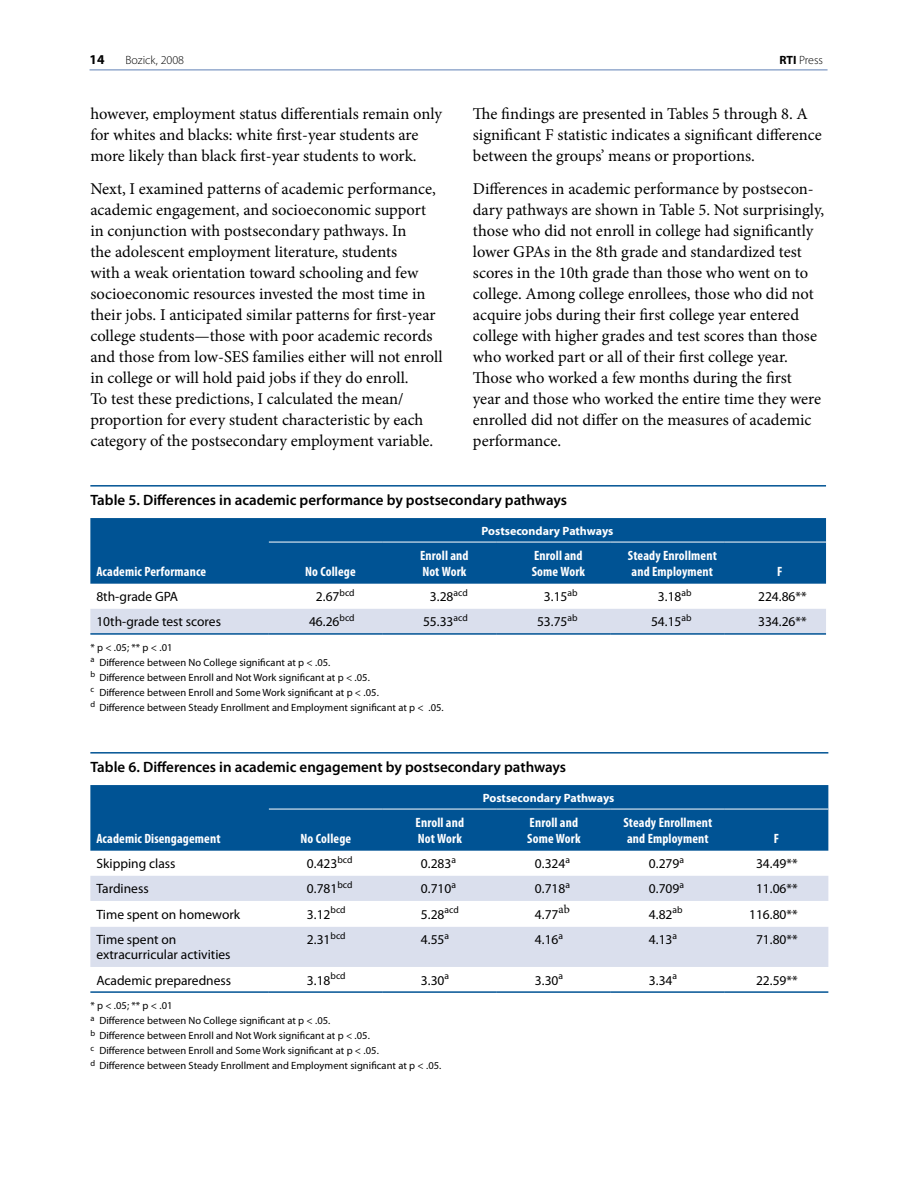
<style>
.page{position:relative;width:918px;height:1188px;background:#fff}
.page>*{position:absolute;margin:0;border:0;box-sizing:border-box;transform-origin:0 0}
.t1{font:16.5px/21px "Minion Pro";color:#000}
.t2{font:600 15px "Myriad Pro";color:#000}
.t3{font:13.5px/15px "Myriad Pro";color:#000}
.t4{font:700 condensed 13.5px/16.5px "Myriad Pro";letter-spacing:.01em;color:#fff}
.t5{font:700 13.5px "Myriad Pro";color:#000}
.t6{font:700 12px "Myriad Pro";color:#fff}
.t7{font:300 12px "Myriad Pro";color:#000}
.t8{font:12px "Minion Pro";color:#000}
.t9{font:10.5px/15px "Myriad Pro";letter-spacing:.005em;color:#000}
.s1{font-weight:700}
</style>
<div class="page">
<hr style="left:90px;top:70px;width:738px;height:1px;background:#6081b6">
<div style="left:90px;top:518px;width:736px;height:66px;background:#005394"></div>
<div style="left:90px;top:609px;width:736px;height:24px;background:#dadfed"></div>
<hr style="left:269px;top:542px;width:114px;height:1px;background:#fff">
<hr style="left:383px;top:542px;width:114px;height:1px;background:#fff">
<hr style="left:497px;top:542px;width:114px;height:1px;background:#fff">
<hr style="left:611px;top:542px;width:114px;height:1px;background:#fff">
<hr style="left:725px;top:542px;width:101px;height:1px;background:#fff">
<hr style="left:90px;top:633px;width:179px;height:2px;background:#005394">
<hr style="left:269px;top:633px;width:114px;height:2px;background:#005394">
<hr style="left:383px;top:633px;width:114px;height:2px;background:#005394">
<hr style="left:497px;top:633px;width:114px;height:2px;background:#005394">
<hr style="left:611px;top:633px;width:114px;height:2px;background:#005394">
<hr style="left:725px;top:633px;width:101px;height:2px;background:#005394">
<hr style="left:90px;top:485px;width:736px;height:2px;background:#005394">
<div style="left:90px;top:785px;width:738px;height:66px;background:#005394"></div>
<svg style="left:90px;top:876px;width:738px;height:91px;fill:#dadfed"></svg>
<hr style="left:269px;top:809px;width:114px;height:1px;background:#fff">
<hr style="left:383px;top:809px;width:114px;height:1px;background:#fff">
<hr style="left:497px;top:809px;width:114px;height:1px;background:#fff">
<hr style="left:611px;top:809px;width:114px;height:1px;background:#fff">
<hr style="left:725px;top:809px;width:103px;height:1px;background:#fff">
<hr style="left:90px;top:991px;width:179px;height:2px;background:#005394">
<hr style="left:269px;top:991px;width:114px;height:2px;background:#005394">
<hr style="left:383px;top:991px;width:114px;height:2px;background:#005394">
<hr style="left:497px;top:991px;width:114px;height:2px;background:#005394">
<hr style="left:611px;top:991px;width:114px;height:2px;background:#005394">
<hr style="left:725px;top:991px;width:103px;height:2px;background:#005394">
<hr style="left:90px;top:752px;width:738px;height:2px;background:#005394">
<p class="t5" style="left:90px;top:50px;width:16px">14</p>
<p class="t7" style="left:126px;top:52px;width:60px">Bozick, 2008</p>
<p class="t7" style="left:779px;top:52px;width:45px"><span class="s1">RTI</span> Press</p>
<p class="t1" style="left:90px;top:104px;width:353px">however, employment status differentials remain only for whites and blacks: white first-year students are more likely than black first-year students to work.</p>
<p class="t1" style="left:90px;top:179px;width:354px">Next, I examined patterns of academic performance, academic engagement, and socioeconomic support in conjunction with postsecondary pathways. In<br>the adolescent employment literature, students<br>with a weak orientation toward schooling and few socioeconomic resources invested the most time in their jobs. I anticipated similar patterns for first-year college students—those with poor academic records and those from low-SES families either will not enroll in college or will hold paid jobs if they do enroll.<br>To test these predictions, I calculated the mean/ proportion for every student characteristic by each category of the postsecondary employment variable.</p>
<p class="t1" style="left:473px;top:104px;width:350px">The findings are presented in Tables 5 through 8. A significant F statistic indicates a significant difference between the groups’ means or proportions.</p>
<p class="t1" style="left:473px;top:179px;width:353px">Differences in academic performance by post-secon&shy;dary pathways are shown in Table 5. Not surprisingly, those who did not enroll in college had significantly lower GPAs in the 8th grade and standardized test scores in the 10th grade than those who went on to college. Among college enrollees, those who did not acquire jobs during their first college year entered college with higher grades and test scores than those who worked part or all of their first college year.<br>Those who worked a few months during the first<br>year and those who worked the entire time they were enrolled did not differ on the measures of academic performance.</p>
<p class="t2" style="left:90px;top:490px;width:478px">Table 5. Differences in academic performance by postsecondary pathways</p>
<p class="t4" style="left:96px;top:563px;width:111px">Academic Performance</p>
<p class="t4" style="left:305px;top:563px;width:52px">No College</p>
<p class="t6" style="left:482px;top:523px;width:133px">Postsecondary Pathways</p>
<p class="t4" style="left:420px;top:547px;width:50px">Enroll and<br>Not Work</p>
<p class="t4" style="left:532px;top:547px;width:55px">Enroll and<br>Some Work</p>
<p class="t4" style="left:628px;top:547px;width:91px">Steady Enrollment and Employment</p>
<p class="t4" style="left:777px;top:563px;width:7px">F</p>
<p class="t3" style="left:96px;top:589px;width:83px">8th-grade GPA</p>
<p class="t3" style="left:316px;top:589px;width:40px">2.67<sup>bcd</sup></p>
<p class="t3" style="left:430px;top:589px;width:39px">3.28<sup>acd</sup></p>
<p class="t3" style="left:544px;top:589px;width:35px">3.15<sup>ab</sup></p>
<p class="t3" style="left:658px;top:589px;width:35px">3.18<sup>ab</sup></p>
<p class="t3" style="left:758px;top:589px;width:50px">224.86**</p>
<p class="t3" style="left:96px;top:614px;width:126px">10th-grade test scores</p>
<p class="t3" style="left:309px;top:614px;width:47px">46.26<sup>bcd</sup></p>
<p class="t3" style="left:423px;top:614px;width:46px">55.33<sup>acd</sup></p>
<p class="t3" style="left:537px;top:614px;width:42px">53.75<sup>ab</sup></p>
<p class="t3" style="left:651px;top:614px;width:42px">54.15<sup>ab</sup></p>
<p class="t3" style="left:758px;top:614px;width:50px">334.26**</p>
<p class="t9" style="left:90px;top:640px;width:355px">* p &lt; .05; ** p &lt; .01<br><sup>a</sup> Difference between No College significant at p &lt; .05.<br><sup>b</sup> Difference between Enroll and Not Work significant at p &lt; .05.<br><sup>c</sup> Difference between Enroll and Some Work significant at p &lt; .05.<br><sup>d</sup> Difference between Steady Enrollment and Employment significant at p &lt; .05.</p>
<p class="t2" style="left:90px;top:757px;width:477px">Table 6. Differences in academic engagement by postsecondary pathways</p>
<p class="t4" style="left:96px;top:830px;width:126px">Academic Disengagement</p>
<p class="t4" style="left:301px;top:830px;width:52px">No College</p>
<p class="t6" style="left:483px;top:790px;width:133px">Postsecondary Pathways</p>
<p class="t4" style="left:416px;top:814px;width:50px">Enroll and<br>Not Work</p>
<p class="t4" style="left:527px;top:814px;width:55px">Enroll and<br>Some Work</p>
<p class="t4" style="left:623px;top:814px;width:91px">Steady Enrollment and Employment</p>
<p class="t4" style="left:774px;top:830px;width:7px">F</p>
<p class="t3" style="left:96px;top:856px;width:81px">Skipping class</p>
<p class="t3" style="left:307px;top:856px;width:47px">0.423<sup>bcd</sup></p>
<p class="t3" style="left:421px;top:856px;width:37px">0.283<sup>a</sup></p>
<p class="t3" style="left:535px;top:856px;width:37px">0.324<sup>a</sup></p>
<p class="t3" style="left:649px;top:856px;width:37px">0.279<sup>a</sup></p>
<p class="t3" style="left:756px;top:856px;width:43px">34.49**</p>
<p class="t3" style="left:96px;top:881px;width:54px">Tardiness</p>
<p class="t3" style="left:307px;top:881px;width:47px">0.781<sup>bcd</sup></p>
<p class="t3" style="left:421px;top:881px;width:37px">0.710<sup>a</sup></p>
<p class="t3" style="left:535px;top:881px;width:37px">0.718<sup>a</sup></p>
<p class="t3" style="left:649px;top:881px;width:37px">0.709<sup>a</sup></p>
<p class="t3" style="left:756px;top:881px;width:43px">11.06**</p>
<p class="t3" style="left:96px;top:906px;width:145px">Time spent on homework</p>
<p class="t3" style="left:307px;top:906px;width:40px">3.12<sup>bcd</sup></p>
<p class="t3" style="left:421px;top:906px;width:39px">5.28<sup>acd</sup></p>
<p class="t3" style="left:535px;top:907px;width:25px">4.77</p>
<p class="t8" style="left:559px;top:901px;width:13px">ab</p>
<p class="t3" style="left:649px;top:906px;width:35px">4.82<sup>ab</sup></p>
<p class="t3" style="left:749px;top:906px;width:50px">116.80**</p>
<p class="t3" style="left:96px;top:932px;width:136px">Time spent on extracurricular activities</p>
<p class="t3" style="left:307px;top:932px;width:40px">2.31<sup>bcd</sup></p>
<p class="t3" style="left:421px;top:932px;width:30px">4.55<sup>a</sup></p>
<p class="t3" style="left:535px;top:932px;width:30px">4.16<sup>a</sup></p>
<p class="t3" style="left:649px;top:932px;width:30px">4.13<sup>a</sup></p>
<p class="t3" style="left:756px;top:932px;width:43px">71.80**</p>
<p class="t3" style="left:96px;top:972px;width:136px">Academic preparedness</p>
<p class="t3" style="left:307px;top:972px;width:40px">3.18<sup>bcd</sup></p>
<p class="t3" style="left:421px;top:972px;width:30px">3.30<sup>a</sup></p>
<p class="t3" style="left:535px;top:972px;width:30px">3.30<sup>a</sup></p>
<p class="t3" style="left:649px;top:972px;width:30px">3.34<sup>a</sup></p>
<p class="t3" style="left:756px;top:972px;width:43px">22.59**</p>
<p class="t9" style="left:90px;top:998px;width:353px">* p &lt; .05; ** p &lt; .01<br><sup>a</sup> Difference between No College significant at p &lt; .05.<br><sup>b</sup> Difference between Enroll and Not Work significant at p &lt; .05.<br><sup>c</sup> Difference between Enroll and Some Work significant at p &lt; .05.<br><sup>d</sup> Difference between Steady Enrollment and Employment significant at p &lt; .05.</p>
</div>
